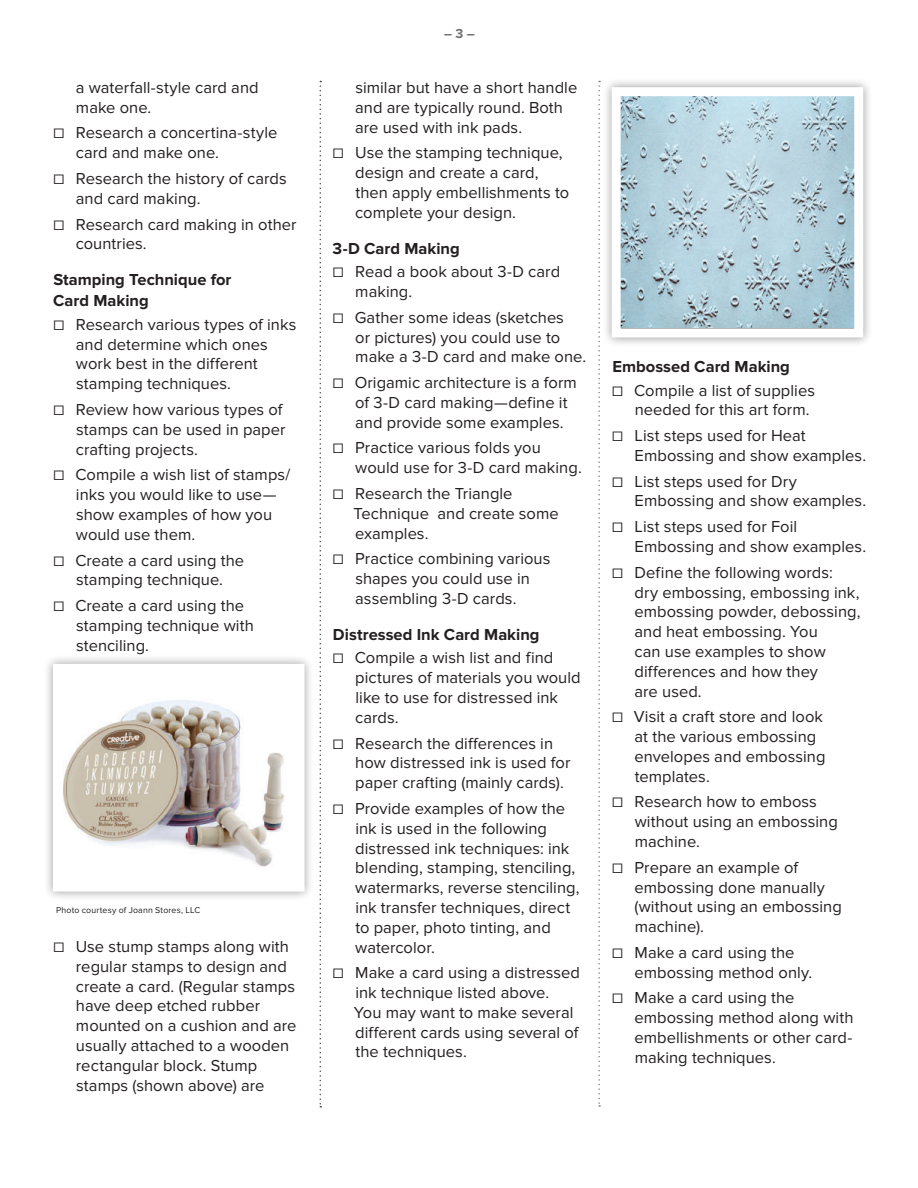
<style>
.page{position:relative;width:918px;height:1188px;background:#fff}
.page>*{position:absolute;margin:0;border:0;box-sizing:border-box;transform-origin:0 0}
.t1{font:16.5px/19.8px "Proxima Nova";color:#231f20}
.t2{font:700 16.5px/21px "Proxima Nova";color:#231f20}
.t3{font:700 13.5px "Proxima Nova";color:#717271}
.t4{font:8.7px "Proxima Nova";letter-spacing:.025em;color:#231f20}
</style>
<div class="page">
<div style="left:43px;top:654px;width:271px;height:247px;background:#231f20;opacity:.45"></div>
<img style="left:63px;top:674px;width:232px;height:208px">
<div style="left:602px;top:77px;width:271px;height:270px;background:#231f20;opacity:.45"></div>
<img style="left:622px;top:97px;width:231px;height:231px">
<div style="left:612px;top:87px;width:251px;height:251px;border:9px solid #fff"></div>
<svg style="left:320px;top:81px;width:1px;height:1027px"></svg>
<svg style="left:598px;top:81px;width:2px;height:1026px"></svg>
<p class="t1" style="left:76px;top:78px;width:184px">a waterfall-style card and make one.</p>
<p class="t1" style="left:76px;top:123px;width:203px;text-indent:-22px">☐ Research a concertina-style card and make one.</p>
<p class="t1" style="left:76px;top:169px;width:213px;text-indent:-22px">☐ Research the history of cards and card making.</p>
<p class="t1" style="left:76px;top:214px;width:222px;text-indent:-22px">☐ Research card making in other countries.</p>
<p class="t2" style="left:53px;top:270px;width:180px">Stamping Technique for<br>Card Making</p>
<p class="t1" style="left:76px;top:315px;width:222px;text-indent:-22px">☐ Research various types of inks and determine which ones work best in the different stamping techniques.</p>
<p class="t1" style="left:76px;top:400px;width:211px;text-indent:-22px">☐ Review how various types of stamps can be used in paper crafting projects.</p>
<p class="t1" style="left:76px;top:465px;width:216px;text-indent:-22px">☐ Compile a wish list of stamps/ inks you would like to use— show examples of how you would use them.</p>
<p class="t1" style="left:54px;top:550px;width:192px;text-align:center">☐ Create a card using the stamping technique.</p>
<p class="t1" style="left:76px;top:596px;width:179px;text-indent:-23px">☐ Create a card using the stamping technique with stenciling.</p>
<p class="t4" style="left:56px;top:905px;width:146px">Photo courtesy of Joann Stores, LLC</p>
<p class="t1" style="left:76px;top:937px;width:222px;text-indent:-22px">☐ Use stump stamps along with regular stamps to design and create a card. (Regular stamps have deep etched rubber mounted on a cushion and are usually attached to a wooden rectangular block. Stump stamps (shown above) are</p>
<p class="t3" style="left:444px;top:25px;width:32px">– 3 –</p>
<p class="t1" style="left:355px;top:78px;width:224px">similar but have a short handle and are typically round. Both are used with ink pads.</p>
<p class="t1" style="left:355px;top:143px;width:216px;text-indent:-22px">☐ Use the stamping technique, design and create a card, then apply embellishments to complete your design.</p>
<p class="t2" style="left:332px;top:238px;width:129px">3-D Card Making</p>
<p class="t1" style="left:355px;top:262px;width:206px;text-indent:-22px">☐ Read a book about 3-D card making.</p>
<p class="t1" style="left:355px;top:308px;width:232px;text-indent:-22px">☐ Gather some ideas (sketches<br>or pictures) you could use to make a 3-D card and make one.</p>
<p class="t1" style="left:355px;top:373px;width:223px;text-indent:-22px">☐ Origamic architecture is a form of 3-D card making—define it and provide some examples.</p>
<p class="t1" style="left:355px;top:438px;width:228px;text-indent:-22px">☐ Practice various folds you would use for 3-D card making.</p>
<p class="t1" style="left:353px;top:484px;width:207px;text-indent:-20px">☐ Research the Triangle<br>Technique and create some examples.</p>
<p class="t1" style="left:355px;top:549px;width:197px;text-indent:-22px">☐ Practice combining various shapes you could use in assembling 3-D cards.</p>
<p class="t2" style="left:333px;top:624px;width:208px">Distressed Ink Card Making</p>
<p class="t1" style="left:355px;top:648px;width:227px;text-indent:-22px">☐ Compile a wish list and find pictures of materials you would like to use for distressed ink cards.</p>
<p class="t1" style="left:355px;top:733px;width:217px;text-indent:-22px">☐ Research the differences in how distressed ink is used for paper crafting (mainly cards).</p>
<p class="t1" style="left:355px;top:799px;width:226px;text-indent:-22px">☐ Provide examples of how the ink is used in the following distressed ink techniques: ink blending, stamping, stenciling, watermarks, reverse stenciling, ink transfer techniques, direct to paper, photo tinting, and watercolor.</p>
<p class="t1" style="left:354px;top:963px;width:228px;text-indent:-21px">☐ Make a card using a distressed ink technique listed above.<br>You may want to make several different cards using several of the techniques.</p>
<p class="t2" style="left:612px;top:356px;width:179px">Embossed Card Making</p>
<p class="t1" style="left:635px;top:380px;width:182px;text-indent:-22px">☐ Compile a list of supplies needed for this art form.</p>
<p class="t1" style="left:635px;top:426px;width:233px;text-indent:-22px">☐ List steps used for Heat<br>Embossing and show examples.</p>
<p class="t1" style="left:635px;top:472px;width:233px;text-indent:-22px">☐ List steps used for Dry<br>Embossing and show examples.</p>
<p class="t1" style="left:635px;top:517px;width:233px;text-indent:-22px">☐ List steps used for Foil<br>Embossing and show examples.</p>
<p class="t1" style="left:635px;top:563px;width:228px;text-indent:-22px">☐ Define the following words: dry embossing, embossing ink, embossing powder, debossing, and heat embossing. You<br>can use examples to show differences and how they<br>are used.</p>
<p class="t1" style="left:635px;top:707px;width:192px;text-indent:-22px">☐ Visit a craft store and look at the various embossing envelopes and embossing templates.</p>
<p class="t1" style="left:635px;top:792px;width:205px;text-indent:-22px">☐ Research how to emboss without using an embossing machine.</p>
<p class="t1" style="left:635px;top:858px;width:209px;text-indent:-22px">☐ Prepare an example of embossing done manually (without using an embossing machine).</p>
<p class="t1" style="left:635px;top:943px;width:179px;text-indent:-22px">☐ Make a card using the embossing method only.</p>
<p class="t1" style="left:635px;top:988px;width:221px;text-indent:-22px">☐ Make a card using the embossing method along with embellishments or other card&shy;making techniques.</p>
</div>
